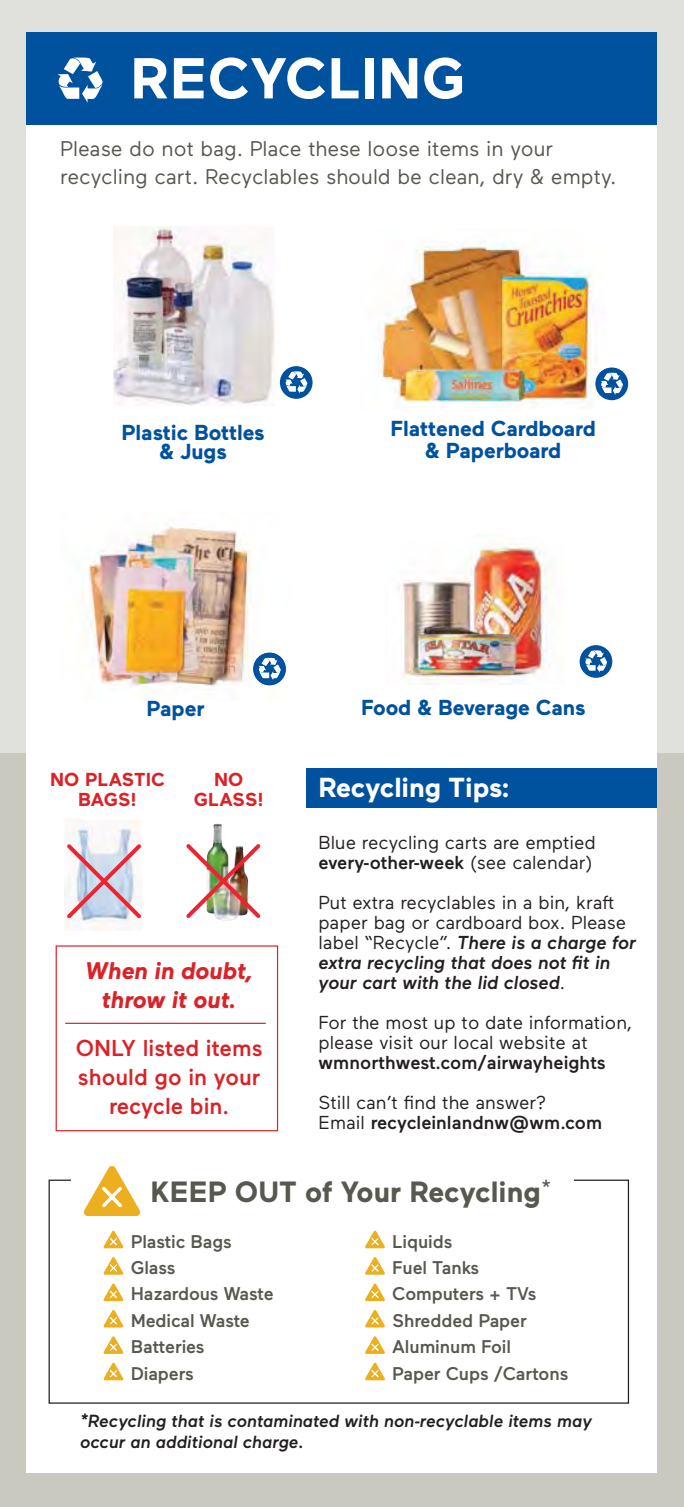
<style>
.page{position:relative;width:684px;height:1507px;background:#fff}
.page>*{position:absolute;margin:0;border:0;box-sizing:border-box;transform-origin:0 0}
.t1{font:700 57.5px "Maax";letter-spacing:.01em;color:#fff}
.t2{font:700 29.25px "Maax";color:#57584f}
.t3{font:700 27.5px "Maax";letter-spacing:-.005em;color:#fff}
.t4{font:italic 700 24px/28.8px "Maax";letter-spacing:-.005em;color:#da2228;text-align:center}
.t5{font:500 23px/28.8px "Maax";color:#da2228;text-align:center}
.t6{font:700 21.75px/21.8px "Maax";letter-spacing:-.005em;color:#00529e;text-align:center}
.t7{font:21.25px/27.5px "Maax";color:#57584f}
.t8{font:18.75px/20px "Maax";color:#231f20}
.t9{font:500 18.75px "Maax";color:#231f20}
.t10{font:700 18.75px/20px "Maax";letter-spacing:.01em;color:#da2228;text-align:center}
.t11{font:500 18.5px/26.5px "Maax";letter-spacing:-.005em;color:#57584f}
.t12{font:italic 500 17.5px/21px "Maax";color:#231f20}
.s1{font-weight:500}
.s2{font-weight:500;font-style:italic}
.s3{font-style:italic}
</style>
<div class="page">
<div style="left:0;top:742px;width:684px;height:765px;background:#cac9c0"></div>
<div style="left:0;top:0;width:684px;height:752px;background:#e0e1dc"></div>
<div style="left:26px;top:32px;width:630px;height:1440px;background:#fff"></div>
<div style="left:26px;top:32px;width:630px;height:93px;background:#00529e"></div>
<img style="left:82px;top:526px;width:191px;height:169px">
<img style="left:253px;top:653px;width:33px;height:32px">
<img style="left:258px;top:658px;width:23px;height:22px">
<div style="left:595px;top:367px;width:33px;height:33px;background:#00529e;border-radius:50%"></div>
<svg style="left:607px;top:373px;width:16px;height:22px"></svg>
<img style="left:377px;top:242px;width:230px;height:167px">
<img style="left:595px;top:368px;width:12px;height:31px">
<img style="left:601px;top:374px;width:6px;height:19px">
<svg style="left:83px;top:1166px;width:58px;height:50px"></svg>
<svg style="left:103px;top:1230px;width:21px;height:18px"></svg>
<svg style="left:103px;top:1257px;width:21px;height:18px"></svg>
<svg style="left:103px;top:1283px;width:21px;height:18px"></svg>
<svg style="left:103px;top:1310px;width:21px;height:17px"></svg>
<svg style="left:103px;top:1336px;width:21px;height:18px"></svg>
<svg style="left:103px;top:1362px;width:21px;height:18px"></svg>
<svg style="left:365px;top:1230px;width:20px;height:18px"></svg>
<svg style="left:365px;top:1257px;width:20px;height:18px"></svg>
<svg style="left:365px;top:1283px;width:20px;height:18px"></svg>
<svg style="left:365px;top:1310px;width:20px;height:17px"></svg>
<svg style="left:365px;top:1336px;width:20px;height:18px"></svg>
<svg style="left:365px;top:1362px;width:20px;height:18px"></svg>
<img style="left:397px;top:535px;width:154px;height:150px">
<div style="left:580px;top:645px;width:32px;height:33px;background:#00529e;border-radius:50%"></div>
<svg style="left:585px;top:650px;width:22px;height:22px"></svg>
<div style="left:306px;top:768px;width:350px;height:39px;background:#00529e"></div>
<svg style="left:55px;top:945px;width:224px;height:187px"></svg>
<img style="left:65px;top:819px;width:76px;height:111px">
<svg style="left:67px;top:844px;width:74px;height:74px"></svg>
<img style="left:213px;top:824px;width:24px;height:96px">
<img style="left:186px;top:844px;width:74px;height:74px">
<div style="left:280px;top:366px;width:33px;height:33px;background:#00529e;border-radius:50%"></div>
<svg style="left:285px;top:371px;width:22px;height:23px"></svg>
<img style="left:114px;top:227px;width:160px;height:179px">
<svg style="left:58px;top:57px;width:45px;height:46px"></svg>
<h1 class="t1" style="left:130px;top:57px;width:337px">RECYCLING</h1>
<p class="t7" style="left:60px;top:137px;width:558px">Please do not bag. Place these loose items in your recycling cart. Recyclables should be clean, dry &amp; empty.</p>
<p class="t6" style="left:122px;top:424px;width:145px;line-height:19.8px">Plastic Bottles &amp; Jugs</p>
<p class="t6" style="left:390px;top:420px;width:207px">Flattened Cardboard &amp; Paperboard</p>
<p class="t6" style="left:147px;top:699px;width:60px">Paper</p>
<p class="t10" style="left:50px;top:771px;width:117px">NO PLASTIC<br>BAGS!</p>
<p class="t10" style="left:194px;top:771px;width:71px">NO<br>GLASS!</p>
<p class="t4" style="left:86px;top:956px;width:169px">When in doubt, throw it out.</p>
<p class="t5" style="left:76px;top:1035px;width:188px">ONLY listed items should go in your recycle bin.</p>
<p class="t6" style="left:361px;top:698px;width:226px">Food &amp; Beverage Cans</p>
<h3 class="t3" style="left:319px;top:777px;width:192px">Recycling Tips:</h3>
<p class="t8" style="left:319px;top:834px;width:279px">Blue recycling carts are emptied <span class="s1">every-other-week</span> (see calendar)</p>
<p class="t8" style="left:319px;top:894px;width:319px">Put extra recyclables in a bin, kraft paper bag or cardboard box. Please label “Recycle”. <span class="s2">There is a charge for extra recycling that does not fit in your cart with the lid closed</span><span class="s3">.</span></p>
<p class="t8" style="left:319px;top:1014px;width:315px">For the most up to date information, please visit our local website at</p>
<p class="t9" style="left:319px;top:1056px;width:289px">wmnorthwest.com/airwayheights</p>
<p class="t8" style="left:319px;top:1094px;width:285px">Still can’t find the answer?<br>Email <span class="s1">recycleinlandnw@wm.com</span></p>
<h2 class="t2" style="left:150px;top:1181px;width:402px">KEEP OUT of Your Recycling<sup>*</sup></h2>
<p class="t11" style="left:131px;top:1229px;width:145px">Plastic Bags<br>Glass<br>Hazardous Waste<br>Medical Waste<br>Batteries<br>Diapers</p>
<p class="t11" style="left:392px;top:1229px;width:178px">Liquids<br>Fuel Tanks<br>Computers + TVs<br>Shredded Paper<br>Aluminum Foil<br>Paper Cups /Cartons</p>
<p class="t12" style="left:80px;top:1411px;width:513px">*Recycling that is contaminated with non-recyclable items may occur an additional charge.</p>
</div>
